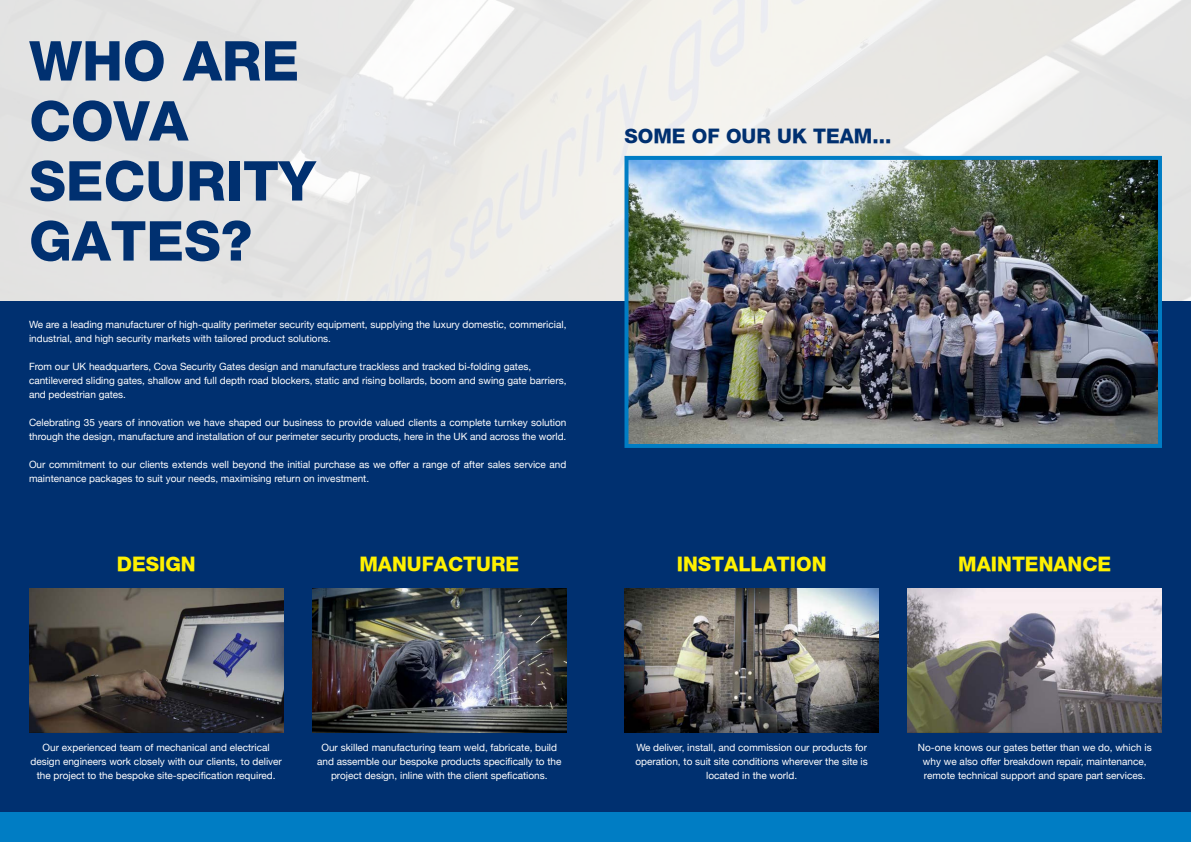
<style>
.page{position:relative;width:1191px;height:842px;background:#fff}
.page>*{position:absolute;margin:0;border:0;box-sizing:border-box;transform-origin:0 0}
.t1{font:800 55px "Helvetica Neue";color:#003070}
.t2{font:800 20px "Helvetica Neue";color:#fff101}
.t3{font:800 20px "Helvetica Neue";color:#003070}
.t4{font:10px/14px "Helvetica Neue";color:#fff}
</style>
<div class="page">
<img style="left:0;top:0;width:1191px;height:302px">
<div style="left:0;top:302px;width:1191px;height:540px;background:#003070"></div>
<img style="left:29px;top:588px;width:254px;height:144px">
<img style="left:312px;top:589px;width:254px;height:144px">
<img style="left:624px;top:588px;width:255px;height:144px">
<img style="left:907px;top:588px;width:255px;height:144px">
<div style="left:0;top:812px;width:1191px;height:29px;background:#007dc4"></div>
<img style="left:629px;top:161px;width:528px;height:282px">
<div style="left:624px;top:156px;width:538px;height:292px;border:4px solid #007dc4"></div>
<p class="t1" style="left:29px;top:28px;width:271px">WHO ARE</p>
<p class="t1" style="left:29px;top:88px;width:160px">COVA</p>
<p class="t1" style="left:29px;top:148px;width:288px">SECURITY</p>
<p class="t1" style="left:29px;top:208px;width:225px">GATES?</p>
<p class="t4" style="left:29px;top:318px;width:539px">We are a leading manufacturer of high-quality perimeter security equipment, supplying the luxury domestic, commericial, industrial, and high security markets with tailored product solutions.</p>
<p class="t4" style="left:29px;top:360px;width:503px">From our UK headquarters, Cova Security Gates design and manufacture trackless and tracked bi-folding gates,</p>
<p class="t4" style="left:29px;top:374px;width:539px">cantilevered sliding gates, shallow and full depth road blockers, static and rising bollards, boom and swing gate barriers, and pedestrian gates.</p>
<p class="t4" style="left:29px;top:416px;width:539px">Celebrating 35 years of innovation we have shaped our business to provide valued clients a complete turnkey solution through the design, manufacture and installation of our perimeter security products, here in the UK and across the world.</p>
<p class="t4" style="left:29px;top:458px;width:539px">Our commitment to our clients extends well beyond the initial purchase as we offer a range of after sales service and maintenance packages to suit your needs, maximising return on investment.</p>
<p class="t2" style="left:117px;top:552px;width:80px">DESIGN</p>
<p class="t2" style="left:359px;top:552px;width:161px">MANUFACTURE</p>
<p class="t3" style="left:624px;top:124px;width:268px">SOME OF OUR UK TEAM...</p>
<p class="t2" style="left:677px;top:552px;width:151px">INSTALLATION</p>
<p class="t2" style="left:958px;top:552px;width:154px">MAINTENANCE</p>
<p class="t4" style="left:43px;top:741px;width:229px">Our experienced team of mechanical and electrical</p>
<p class="t4" style="left:30px;top:755px;width:253px;text-align:center">design engineers work closely with our clients, to deliver the project to the bespoke site-specification required.</p>
<p class="t4" style="left:317px;top:741px;width:246px;text-align:center">Our skilled manufacturing team weld, fabricate, build and assemble our bespoke products specifically to the</p>
<p class="t4" style="left:331px;top:769px;width:218px">project design, inline with the client spefications.</p>
<p class="t4" style="left:636px;top:741px;width:232px">We deliver, install, and commission our products for</p>
<p class="t4" style="left:635px;top:755px;width:234px">operation, to suit site conditions wherever the site is</p>
<p class="t4" style="left:706px;top:769px;width:92px">located in the world.</p>
<p class="t4" style="left:918px;top:741px;width:235px;text-align:center">No-one knows our gates better than we do, which is why we also offer breakdown repair, maintenance,</p>
<p class="t4" style="left:924px;top:769px;width:223px">remote technical support and spare part services.</p>
</div>
